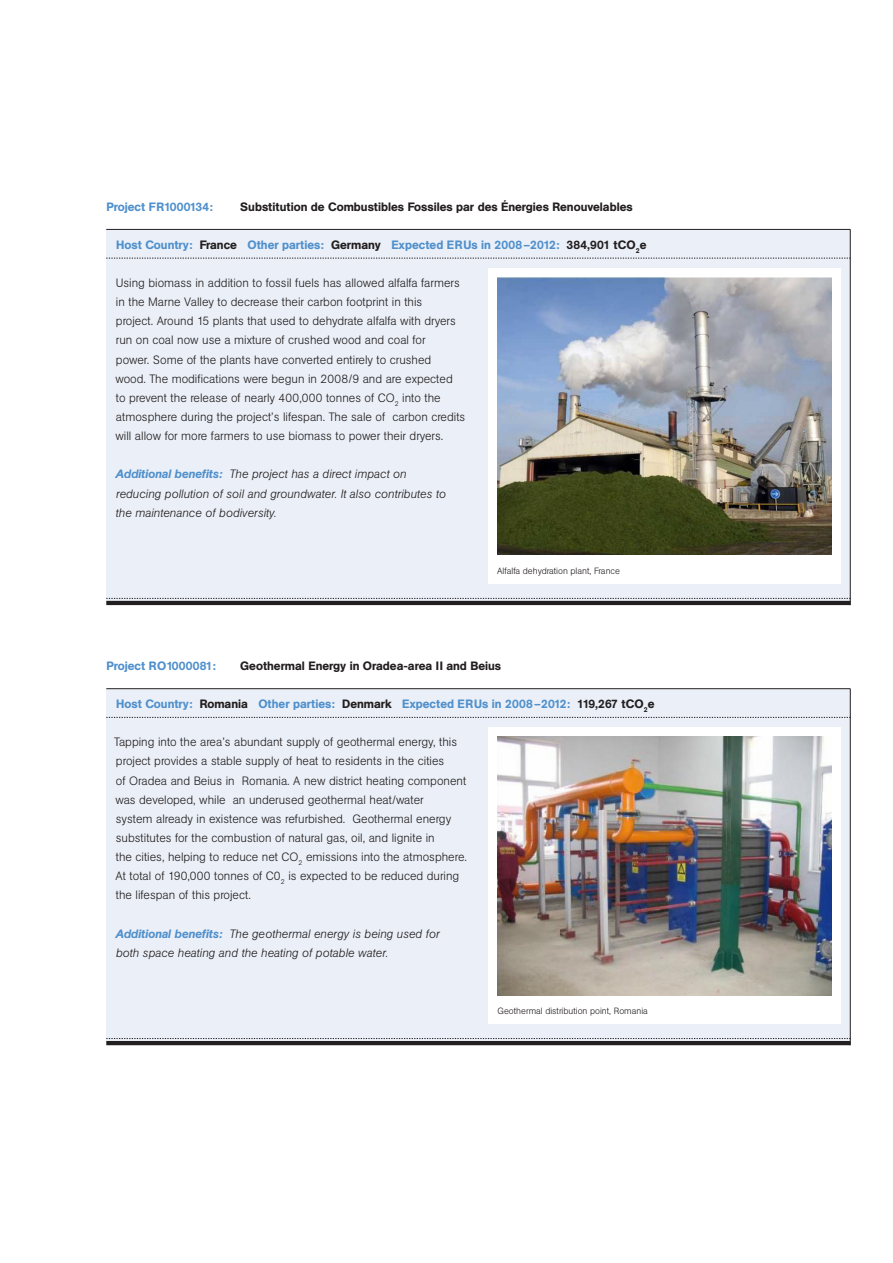
<style>
.page{position:relative;width:893px;height:1263px;background:#fff}
.page>*{position:absolute;margin:0;border:0;box-sizing:border-box;transform-origin:0 0}
.t1{font:300 12px/19.2px "AG Buch BQ";color:#231f20}
.t2{font:italic 300 12px/19.2px "AG Buch BQ";color:#231f20}
.t3{font:500 12px "AG Buch BQ";color:#5090cc}
.t4{font:500 12px "AG Buch BQ";color:#231f20}
.t5{font:300 9px "AG Buch BQ";color:#231f20}
.s1{color:#231f20}
.s2{font-weight:500;color:#5090cc}
</style>
<div class="page">
<div style="left:106px;top:230px;width:744px;height:373px;background:#ebf0f8"></div>
<div style="left:488px;top:268px;width:353px;height:316px;background:#fff"></div>
<hr style="left:850px;top:230px;width:1px;height:375px;background:#231f20">
<hr style="left:106px;top:229px;width:744px;height:1px;background:#231f20">
<hr style="left:106px;top:601px;width:744px;height:4px;background:#231f20">
<svg style="left:106px;top:598px;width:744px;height:1px"></svg>
<svg style="left:106px;top:258px;width:744px;height:1px"></svg>
<img style="left:497px;top:277px;width:334px;height:278px">
<div style="left:106px;top:689px;width:744px;height:353px;background:#ebf0f8"></div>
<div style="left:488px;top:727px;width:353px;height:297px;background:#fff"></div>
<img style="left:497px;top:737px;width:334px;height:258px">
<hr style="left:850px;top:689px;width:1px;height:356px;background:#231f20">
<hr style="left:106px;top:1041px;width:744px;height:4px;background:#231f20">
<svg style="left:106px;top:1038px;width:744px;height:1px"></svg>
<svg style="left:106px;top:717px;width:744px;height:1px"></svg>
<hr style="left:106px;top:688px;width:744px;height:1px;background:#231f20">
<p class="t3" style="left:107px;top:199px;width:108px">Project FR1000134:</p>
<p class="t4" style="left:240px;top:199px;width:394px">Substitution de Combustibles Fossiles par des Énergies Renouvelables</p>
<p class="t3" style="left:116px;top:237px;width:532px">Host Country: <span class="s1">France</span> Other parties: <span class="s1">Germany</span> Expected ERUs in 2008–2012: <span class="s1">384,901 tCO</span><sub>2</sub><span class="s1">e</span></p>
<p class="t1" style="left:115px;top:273px;width:351px">Using biomass in addition to fossil fuels has allowed alfalfa farmers in the Marne Valley to decrease their carbon footprint in this<br>project. Around 15 plants that used to dehydrate alfalfa with dryers run on coal now use a mixture of crushed wood and coal for<br>power. Some of the plants have converted entirely to crushed<br>wood. The modifications were begun in 2008/9 and are expected to prevent the release of nearly 400,000 tonnes of CO<sub>2</sub> into the atmosphere during the project’s lifespan. The sale of carbon credits will allow for more farmers to use biomass to power their dryers.</p>
<p class="t2" style="left:115px;top:465px;width:332px"><span class="s2">Additional benefits:</span> The project has a direct impact on reducing pollution of soil and groundwater. It also contributes to the maintenance of bodiversity.</p>
<p class="t5" style="left:497px;top:566px;width:124px">Alfalfa dehydration plant, France</p>
<p class="t3" style="left:107px;top:658px;width:111px">Project RO1000081:</p>
<p class="t4" style="left:240px;top:658px;width:262px">Geothermal Energy in Oradea-area II and Beius</p>
<p class="t3" style="left:116px;top:696px;width:540px">Host Country: <span class="s1">Romania</span> Other parties: <span class="s1">Denmark</span> Expected ERUs in 2008–2012: <span class="s1">119,267 tCO</span><sub>2</sub><span class="s1">e</span></p>
<p class="t1" style="left:114px;top:733px;width:354px">Tapping into the area’s abundant supply of geothermal energy, this project provides a stable supply of heat to residents in the cities<br>of Oradea and Beius in Romania. A new district heating component was developed, while an underused geothermal heat/water<br>system already in existence was refurbished. Geothermal energy substitutes for the combustion of natural gas, oil, and lignite in<br>the cities, helping to reduce net CO<sub>2</sub> emissions into the atmosphere.<br>At total of 190,000 tonnes of C0<sub>2</sub> is expected to be reduced during the lifespan of this project.</p>
<p class="t2" style="left:115px;top:924px;width:326px"><span class="s2">Additional benefits:</span> The geothermal energy is being used for both space heating and the heating of potable water.</p>
<p class="t5" style="left:497px;top:1006px;width:152px">Geothermal distribution point, Romania</p>
</div>
